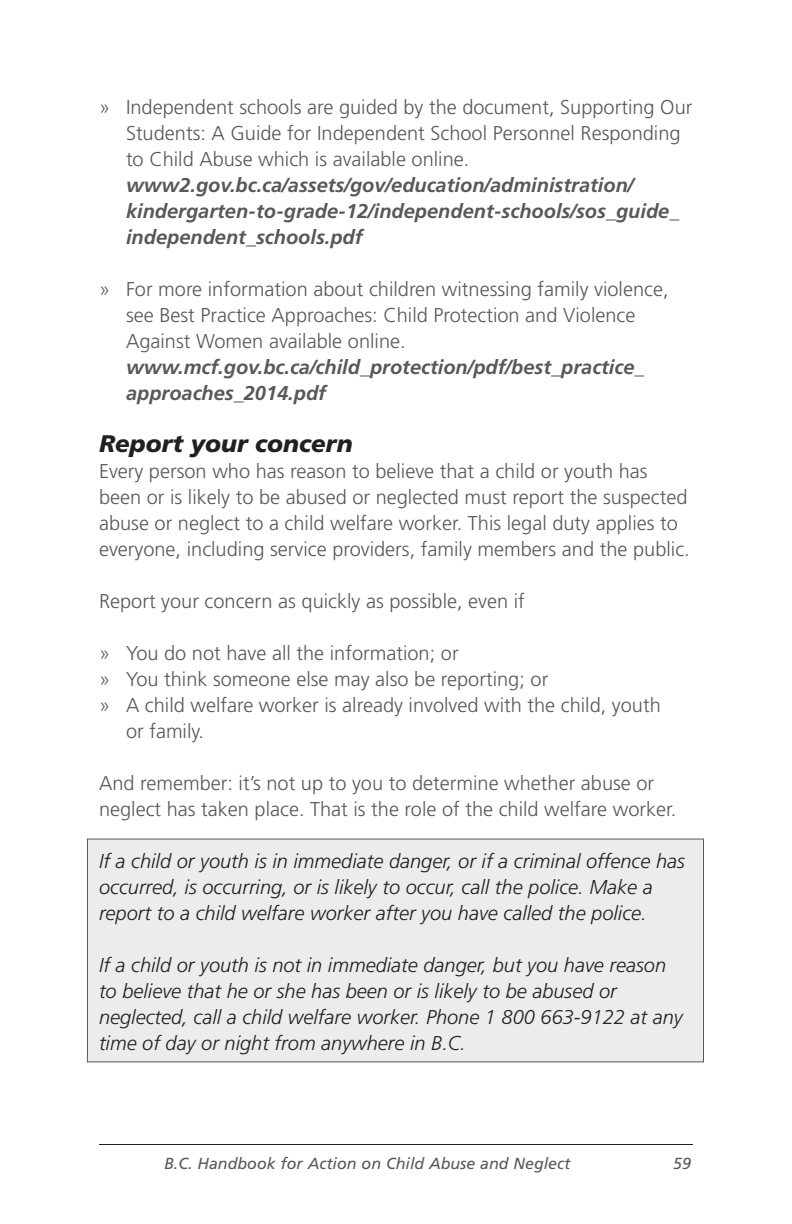
<style>
.page{position:relative;width:792px;height:1224px;background:#fff}
.page>*{position:absolute;margin:0;border:0;box-sizing:border-box;transform-origin:0 0}
.t1{font:italic 900 24px "Frutiger LT Std";color:#231f20}
.Bullets{font:300 20px/26px "Frutiger LT Std";color:#57585a}
.t2{font:italic 300 20px/26px "Frutiger LT Std";color:#231f20}
.t3{font:italic 16px "Frutiger LT Std";color:#57585a}
.s1{font-weight:700;font-style:italic}
</style>
<div class="page">
<hr style="left:99px;top:1144px;width:594px;height:1px;background:#231f20">
<div style="left:87px;top:839px;width:617px;height:223px;background:#ececee;border:1px solid #57585a"></div>
<p class="Bullets" style="left:126px;top:94px;width:568px;text-indent:-27px">» Independent schools are guided by the document, Supporting Our Students: A Guide for Independent School Personnel Responding to Child Abuse which is available online. <span class="s1">www2.gov.bc.ca/assets/gov/education/administration/ kindergarten-to-grade-12/independent-schools/sos_guide_ independent_schools.pdf</span></p>
<p class="Bullets" style="left:126px;top:276px;width:544px;text-indent:-27px">» For more information about children witnessing family violence, see Best Practice Approaches: Child Protection and Violence Against Women available online. <span class="s1">www.mcf.gov.bc.ca/child_protection/pdf/best_practice_ approaches_2014.pdf</span></p>
<p class="t1" style="left:99px;top:429px;width:255px">Report your concern</p>
<p class="Bullets" style="left:99px;top:458px;width:592px">Every person who has reason to believe that a child or youth has been or is likely to be abused or neglected must report the suspected abuse or neglect to a child welfare worker. This legal duty applies to everyone, including service providers, family members and the public.</p>
<p class="Bullets" style="left:99px;top:588px;width:427px">Report your concern as quickly as possible, even if</p>
<p class="Bullets" style="left:99px;top:640px;width:361px">» You do not have all the information; or</p>
<p class="Bullets" style="left:99px;top:666px;width:451px">» You think someone else may also be reporting; or</p>
<p class="Bullets" style="left:126px;top:692px;width:536px;text-indent:-27px">» A child welfare worker is already involved with the child, youth or family.</p>
<p class="Bullets" style="left:99px;top:770px;width:579px">And remember: it’s not up to you to determine whether abuse or neglect has taken place. That is the role of the child welfare worker.</p>
<p class="t2" style="left:99px;top:848px;width:587px">If a child or youth is in immediate danger, or if a criminal offence has occurred, is occurring, or is likely to occur, call the police. Make a report to a child welfare worker after you have called the police.</p>
<p class="t2" style="left:99px;top:952px;width:569px">If a child or youth is not in immediate danger, but you have reason</p>
<p class="t2" style="left:99px;top:978px;width:585px">to believe that he or she has been or is likely to be abused or neglected, call a child welfare worker. Phone 1 800 663-9122 at any time of day or night from anywhere in B.C.</p>
<p class="t3" style="left:164px;top:1154px;width:408px">B.C. Handbook for Action on Child Abuse and Neglect</p>
<p class="t3" style="left:673px;top:1154px;width:19px">59</p>
</div>
